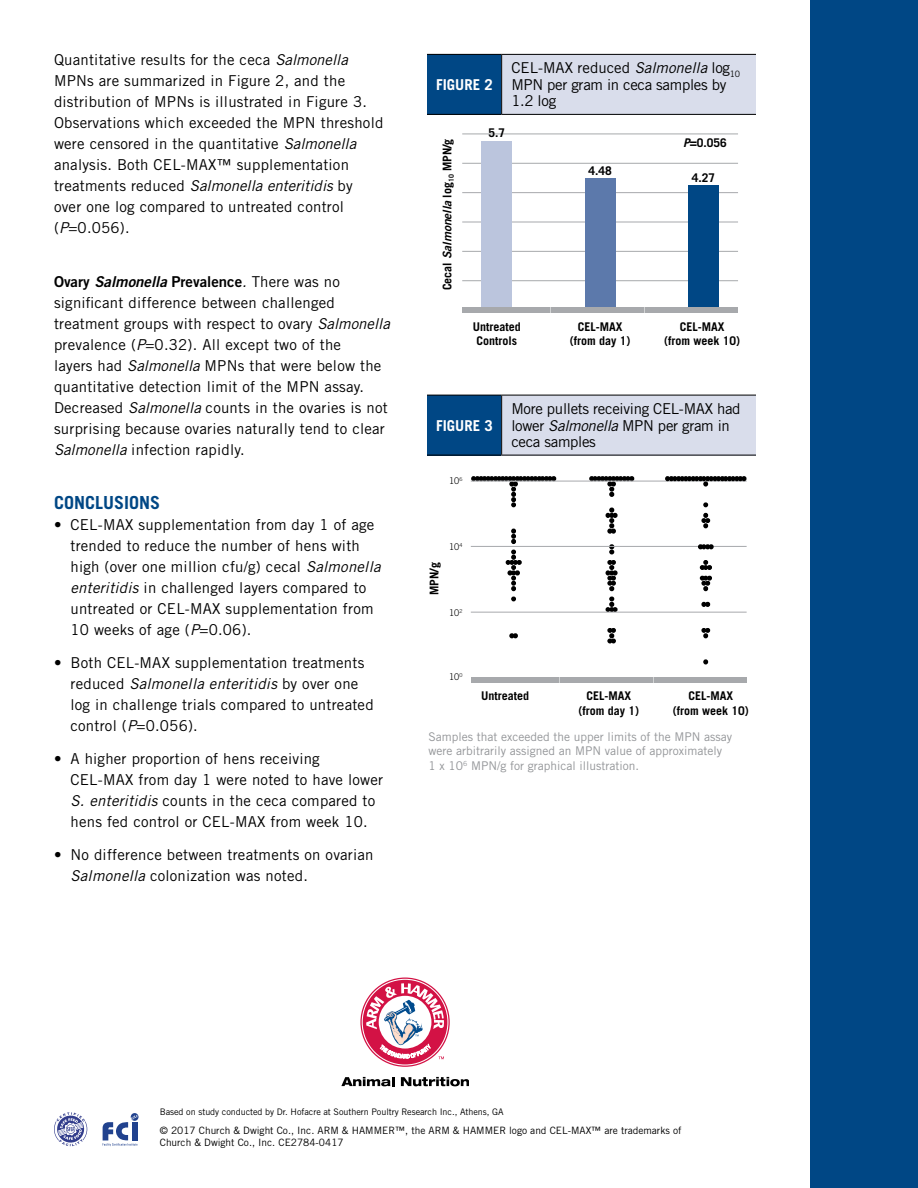
<style>
.page{position:relative;width:918px;height:1188px;background:#fff}
.page>*{position:absolute;margin:0;border:0;box-sizing:border-box;transform-origin:0 0}
.t1{font:700 18px "Trade Gothic LT Std";color:#004785}
.t2{font:15px/21px "Trade Gothic LT Std";letter-spacing:.015em;color:#000}
.t3{font:15px/16.5px "Trade Gothic LT Std";letter-spacing:-.02em;color:#000}
.t4{font:15px "Trade Gothic LT Std Bd 2";color:#000}
.t5{font:700 15px "Trade Gothic LT Std";color:#fff}
.t6{font:700 12px/14.4px "Trade Gothic LT Std";color:#000;text-align:center}
.t7{font:12px/14.4px "Trade Gothic LT Std";color:#939598}
.t8{font:10.2px/12.1px "Trade Gothic LT Std";color:#000}
.t9{font:300 9.3px "Trade Gothic LT Std";color:#000}
.t10{font:9px "Trade Gothic LT Std";letter-spacing:-.005em;color:#000}
.s1{font-style:italic}
.s2{font-family:"Trade Gothic LT Std Bd 2 Obl"}
.s3{font-family:"Trade Gothic LT Std";font-style:italic}
.s4{font-family:"Trade Gothic LT Std"}
.s5{font-family:"Trade Gothic LT Std Bd 2 Obl";font-weight:400}
</style>
<div class="page">
<div style="left:810px;top:0;width:108px;height:1188px;background:#004785"></div>
<svg style="left:341px;top:1077px;width:53px;height:9px"></svg>
<svg style="left:401px;top:1077px;width:68px;height:9px"></svg>
<svg style="left:362px;top:979px;width:86px;height:87px"></svg>
<svg style="left:131px;top:1113px;width:8px;height:8px"></svg>
<svg style="left:103px;top:1115px;width:35px;height:31px"></svg>
<svg style="left:54px;top:1112px;width:33px;height:34px"></svg>
<hr style="left:462px;top:251px;width:276px;height:1px;background:#a7a9ac">
<hr style="left:462px;top:280px;width:276px;height:1px;background:#a7a9ac">
<hr style="left:462px;top:222px;width:276px;height:1px;background:#a7a9ac">
<hr style="left:462px;top:192px;width:276px;height:1px;background:#a7a9ac">
<hr style="left:462px;top:163px;width:276px;height:1px;background:#a7a9ac">
<hr style="left:462px;top:134px;width:276px;height:1px;background:#a7a9ac">
<div style="left:482px;top:141px;width:30px;height:166px;background:#bbc5dd"></div>
<div style="left:585px;top:179px;width:30px;height:128px;background:#5c79ab"></div>
<div style="left:688px;top:185px;width:31px;height:123px;background:#004785"></div>
<div style="left:462px;top:307px;width:276px;height:6px;background:#a7a9ac"></div>
<div style="left:427px;top:54px;width:75px;height:60px;background:#004785"></div>
<div style="left:502px;top:54px;width:254px;height:60px;background:#d9ddeb"></div>
<hr style="left:427px;top:54px;width:75px;height:1px;background:#000">
<hr style="left:502px;top:54px;width:254px;height:1px;background:#000">
<hr style="left:501px;top:55px;width:1px;height:59px;background:#000">
<hr style="left:427px;top:114px;width:75px;height:1px;background:#000">
<hr style="left:502px;top:114px;width:254px;height:1px;background:#000">
<div style="left:427px;top:395px;width:75px;height:60px;background:#004785"></div>
<div style="left:502px;top:395px;width:254px;height:60px;background:#d9ddeb"></div>
<hr style="left:427px;top:395px;width:75px;height:1px;background:#000">
<hr style="left:502px;top:395px;width:254px;height:1px;background:#000">
<hr style="left:501px;top:395px;width:1px;height:60px;background:#000">
<hr style="left:427px;top:455px;width:75px;height:1px;background:#000">
<hr style="left:502px;top:455px;width:254px;height:1px;background:#000">
<svg style="left:509px;top:633px;width:9px;height:5px"></svg>
<svg style="left:511px;top:597px;width:5px;height:4px"></svg>
<svg style="left:506px;top:550px;width:16px;height:41px"></svg>
<svg style="left:511px;top:529px;width:5px;height:15px"></svg>
<svg style="left:471px;top:476px;width:85px;height:31px"></svg>
<svg style="left:607px;top:628px;width:9px;height:15px"></svg>
<svg style="left:606px;top:597px;width:12px;height:15px"></svg>
<svg style="left:606px;top:560px;width:12px;height:31px"></svg>
<svg style="left:609px;top:544px;width:5px;height:10px"></svg>
<svg style="left:606px;top:508px;width:12px;height:26px"></svg>
<svg style="left:589px;top:476px;width:45px;height:21px"></svg>
<hr style="left:471px;top:612px;width:276px;height:1px;background:#a7a9ac">
<hr style="left:471px;top:546px;width:276px;height:1px;background:#a7a9ac">
<hr style="left:471px;top:481px;width:276px;height:1px;background:#a7a9ac">
<div style="left:471px;top:677px;width:276px;height:6px;background:#a7a9ac"></div>
<svg style="left:703px;top:659px;width:5px;height:6px"></svg>
<svg style="left:701px;top:628px;width:9px;height:10px"></svg>
<svg style="left:701px;top:602px;width:9px;height:5px"></svg>
<svg style="left:700px;top:576px;width:12px;height:15px"></svg>
<svg style="left:700px;top:560px;width:12px;height:10px"></svg>
<svg style="left:698px;top:544px;width:16px;height:5px"></svg>
<svg style="left:701px;top:513px;width:9px;height:15px"></svg>
<svg style="left:703px;top:502px;width:5px;height:5px"></svg>
<svg style="left:665px;top:476px;width:82px;height:11px"></svg>
<p class="t2" style="left:54px;top:49px;width:331px">Quantitative results for the ceca <span class="s1">Salmonella </span>MPNs are summarized in Figure 2, and the distribution of MPNs is illustrated in Figure 3.<br>Observations which exceeded the MPN threshold were censored in the quantitative <span class="s1">Salmonella </span>analysis. Both CEL-MAX™ supplementation treatments reduced <span class="s1">Salmonella enteritidis</span> by over one log compared to untreated control (<span class="s1">P</span>=0.056).</p>
<p class="t4" style="left:54px;top:272px;width:287px">Ovary <span class="s2">Salmonella</span> Prevalence<span class="s3">.</span> <span class="s4">There was no</span></p>
<p class="t2" style="left:54px;top:292px;width:337px">significant difference between challenged treatment groups with respect to ovary <span class="s1">Salmonella </span>prevalence (<span class="s1">P</span>=0.32). All except two of the<br>layers had <span class="s1">Salmonella</span> MPNs that were below the quantitative detection limit of the MPN assay.<br>Decreased <span class="s1">Salmonella</span> counts in the ovaries is not surprising because ovaries naturally tend to clear <span class="s1">Salmonella</span> infection rapidly.</p>
<p class="t1" style="left:54px;top:491px;width:108px">CONCLUSIONS</p>
<p class="t2" style="left:70px;top:514px;width:312px;text-indent:-16px">• CEL-MAX supplementation from day 1 of age trended to reduce the number of hens with high (over one million cfu/g) cecal <span class="s1">Salmonella enteritidis</span> in challenged layers compared to untreated or CEL-MAX supplementation from 10 weeks of age (<span class="s1">P</span>=0.06).</p>
<p class="t2" style="left:71px;top:652px;width:305px;text-indent:-16px">• Both CEL-MAX supplementation treatments reduced <span class="s1">Salmonella enteritidis</span> by over one log in challenge trials compared to untreated control (<span class="s1">P</span>=0.056).</p>
<p class="t2" style="left:71px;top:748px;width:314px;text-indent:-16px">• A higher proportion of hens receiving CEL-MAX from day 1 were noted to have lower <span class="s1">S. enteritidis</span> counts in the ceca compared to hens fed control or CEL-MAX from week 10.</p>
<p class="t2" style="left:71px;top:844px;width:305px;text-indent:-16px">• No difference between treatments on ovarian<br><span class="s1">Salmonella</span> colonization was noted.</p>
<p class="t5" style="left:436px;top:75px;width:58px">FIGURE 2</p>
<p class="t3" style="left:511px;top:60px;width:230px">CEL-MAX reduced <span class="s1">Salmonella</span> log<sub>10<br></sub>MPN per gram in ceca samples by<br>1.2 log</p>
<p class="t6" style="left:488px;top:126px;width:18px">5.7</p>
<p class="t6" style="left:440px;top:290px;width:153px;rotate:-90deg">Cecal <span class="s5">Salmonella</span> log<sub>10</sub> MPN/g</p>
<p class="t6" style="left:683px;top:135px;width:45px"><span class="s1">P</span>=0.056</p>
<p class="t6" style="left:588px;top:163px;width:25px">4.48</p>
<p class="t6" style="left:692px;top:170px;width:25px">4.27</p>
<p class="t6" style="left:473px;top:319px;width:49px">Untreated<br>Controls</p>
<p class="t6" style="left:570px;top:319px;width:62px">CEL-MAX (from day 1)</p>
<p class="t6" style="left:664px;top:319px;width:78px">CEL-MAX<br>(from week 10)</p>
<p class="t5" style="left:436px;top:416px;width:58px">FIGURE 3</p>
<p class="t9" style="left:449px;top:475px;width:15px">10<sup>6</sup></p>
<p class="t3" style="left:511px;top:400px;width:231px">More pullets receiving CEL-MAX had lower <span class="s1">Salmonella</span> MPN per gram in ceca samples</p>
<p class="t6" style="left:427px;top:595px;width:34px;rotate:-90deg">MPN/g</p>
<p class="t9" style="left:449px;top:541px;width:15px">10<sup>4</sup></p>
<p class="t9" style="left:449px;top:607px;width:15px">10<sup>2</sup></p>
<p class="t9" style="left:449px;top:671px;width:15px">10<sup>0</sup></p>
<p class="t6" style="left:481px;top:688px;width:49px">Untreated</p>
<p class="t6" style="left:578px;top:688px;width:62px">CEL-MAX (from day 1)</p>
<p class="t6" style="left:673px;top:688px;width:78px">CEL-MAX<br>(from week 10)</p>
<p class="t7" style="left:429px;top:729px;width:305px">Samples that exceeded the upper limits of the MPN assay were arbitrarily assigned an MPN value of approximately<br>1 x 10<sup>6</sup> MPN/g for graphical illustration.</p>
<p class="t10" style="left:160px;top:1107px;width:345px">Based on study conducted by Dr. Hofacre at Southern Poultry Research Inc., Athens, GA</p>
<p class="t8" style="left:160px;top:1124px;width:523px">© 2017 Church &amp; Dwight Co., Inc. ARM &amp; HAMMER™, the ARM &amp; HAMMER logo and CEL-MAX™ are trademarks of<br>Church &amp; Dwight Co., Inc. CE2784-0417</p>
</div>
